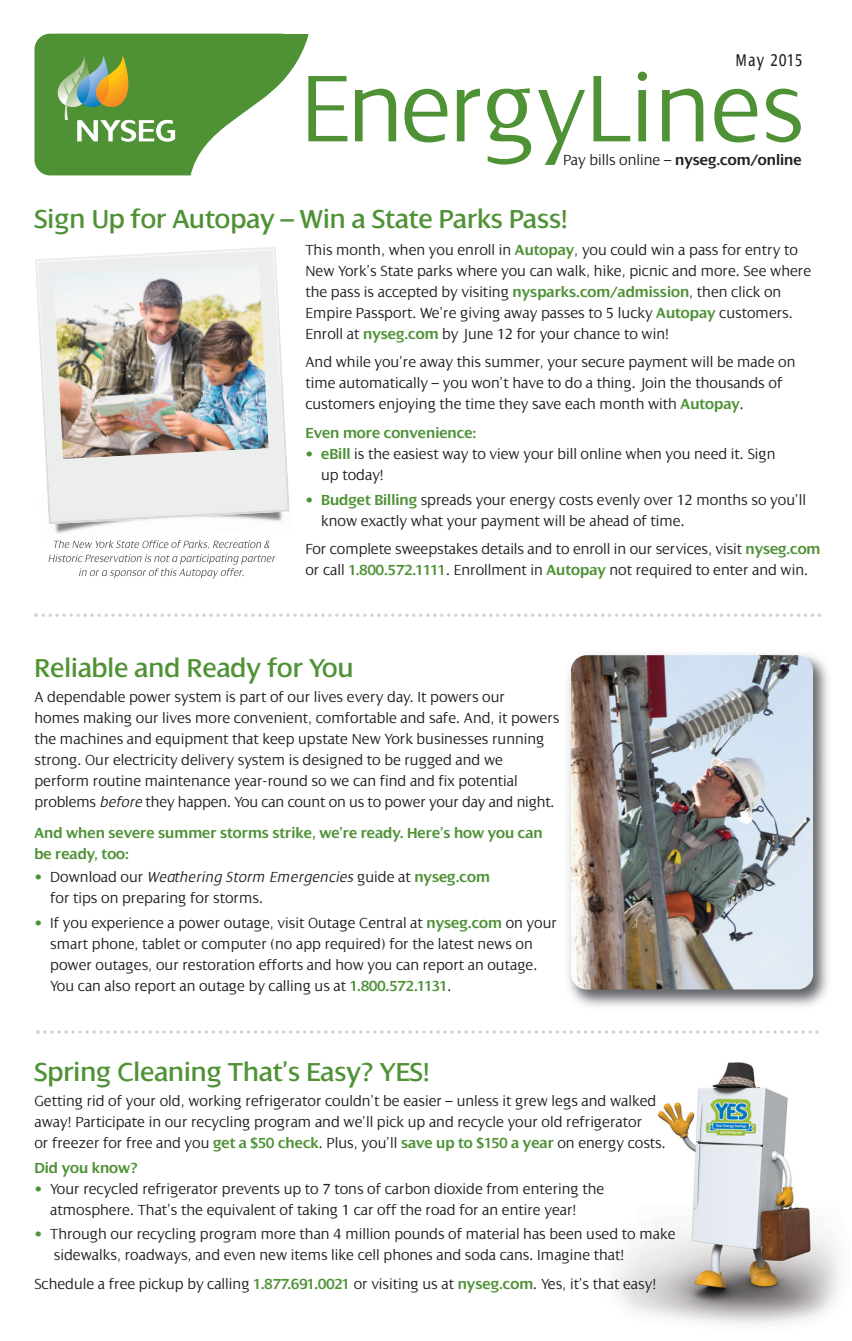
<style>
.page{position:relative;width:852px;height:1341px;background:#fff}
.page>*{position:absolute;margin:0;border:0;box-sizing:border-box;transform-origin:0 0}
.t1{font:300 102.02px "Dialog";color:#4f9236}
.t2{font:28px "Dialog";color:#4f9236}
.t3{font:condensed 18.38px "Dialog";letter-spacing:.08em;color:#231f20}
.t4{font:300 15.75px/21px "Dialog";color:#231f20}
.t5{font:600 15.75px/21px "Dialog";color:#4f9236}
.t6{font:600 15.75px "Dialog";color:#231f20}
.s1{font-weight:300}
.s2{font-weight:600;color:#4f9236}
.s3{color:#4f9236}
.s4{font-style:italic}
</style>
<div class="page">
<img style="left:616px;top:1062px;width:223px;height:262px">
<div style="left:34px;top:34px;width:263px;height:141px;background:#4f9236;border-radius:16px"></div>
<svg style="left:58px;top:55px;width:117px;height:87px"></svg>
<svg style="left:190px;top:33px;width:119px;height:143px"></svg>
<svg style="left:34px;top:613px;width:787px;height:4px"></svg>
<img style="left:568px;top:654px;width:260px;height:353px">
<img style="left:571px;top:655px;width:242px;height:334px;border-radius:16px">
<svg style="left:36px;top:1030px;width:782px;height:3px"></svg>
<img style="left:54px;top:524px;width:215px;height:17px">
<svg style="left:35px;top:247px;width:255px;height:277px"></svg>
<svg style="left:38px;top:250px;width:248px;height:270px;fill:#eceded"></svg>
<img style="left:53px;top:264px;width:215px;height:195px">
<svg style="left:54px;top:540px;width:99px;height:8px"></svg>
<svg style="left:48px;top:554px;width:80px;height:8px"></svg>
<svg style="left:79px;top:568px;width:90px;height:10px"></svg>
<p class="t3" style="left:736px;top:49px;width:68px">May 2015</p>
<h1 class="t1" style="left:300px;top:46px;width:505px">EnergyLines</h1>
<p class="t6" style="left:563px;top:150px;width:240px"><span class="s1">Pay bills online –</span> nyseg.com/online</p>
<h2 class="t2" style="left:34px;top:202px;width:535px">Sign Up for Autopay – Win a State Parks Pass!</h2>
<p class="t4" style="left:305px;top:239px;width:507px">This month, when you enroll in <span class="s2">Autopay</span>, you could win a pass for entry to New York’s State parks where you can walk, hike, picnic and more. See where the pass is accepted by visiting <span class="s2">nysparks.com/admission</span>, then click on Empire Passport. We’re giving away passes to 5 lucky <span class="s2">Autopay</span> customers.<br>Enroll at <span class="s2">nyseg.com</span> by June 12 for your chance to win!</p>
<p class="t4" style="left:305px;top:351px;width:491px">And while you’re away this summer, your secure payment will be made on time automatically – you won’t have to do a thing. Join the thousands of customers enjoying the time they save each month with <span class="s2">Autopay</span>.</p>
<p class="t5" style="left:305px;top:422px;width:172px">Even more convenience:</p>
<p class="t4" style="left:321px;top:443px;width:456px;text-indent:-16px"><span class="s3">•</span> <span class="s2">eBill</span> is the easiest way to view your bill online when you need it. Sign up today!</p>
<p class="t4" style="left:321px;top:489px;width:486px;text-indent:-16px"><span class="s3">•</span> <span class="s2">Budget Billing</span> spreads your energy costs evenly over 12 months so you’ll know exactly what your payment will be ahead of time.</p>
<p class="t4" style="left:305px;top:538px;width:516px">For complete sweepstakes details and to enroll in our services, visit <span class="s2">nyseg.com </span>or call <span class="s2">1.800.572.1111</span>. Enrollment in <span class="s2">Autopay</span> not required to enter and win.</p>
<h2 class="t2" style="left:34px;top:651px;width:320px">Reliable and Ready for You</h2>
<p class="t4" style="left:34px;top:686px;width:526px">A dependable power system is part of our lives every day. It powers our<br>homes making our lives more convenient, comfortable and safe. And, it powers the machines and equipment that keep upstate New York businesses running strong. Our electricity delivery system is designed to be rugged and we perform routine maintenance year-round so we can find and fix potential problems <span class="s4">before</span> they happen. You can count on us to power your day and night.</p>
<p class="t5" style="left:34px;top:822px;width:510px">And when severe summer storms strike, we’re ready. Here’s how you can be ready, too:</p>
<p class="t4" style="left:50px;top:865px;width:441px;text-indent:-16px"><span class="s3">•</span> Download our <span class="s4">Weathering Storm Emergencies</span> guide at <span class="s2">nyseg.com </span>for tips on preparing for storms.</p>
<p class="t4" style="left:50px;top:911px;width:508px;text-indent:-16px"><span class="s3">•</span> If you experience a power outage, visit Outage Central at <span class="s2">nyseg.com</span> on your smart phone, tablet or computer (no app required) for the latest news on power outages, our restoration efforts and how you can report an outage.<br>You can also report an outage by calling us at <span class="s2">1.800.572.1131</span>.</p>
<h2 class="t2" style="left:34px;top:1054px;width:396px">Spring Cleaning That’s Easy? YES!</h2>
<p class="t4" style="left:34px;top:1089px;width:633px">Getting rid of your old, working refrigerator couldn’t be easier – unless it grew legs and walked away! Participate in our recycling program and we’ll pick up and recycle your old refrigerator<br>or freezer for free and you <span class="s2">get a $50 check</span>. Plus, you’ll <span class="s2">save up to $150 a year</span> on energy costs.</p>
<p class="t5" style="left:34px;top:1156px;width:105px">Did you know?</p>
<p class="t4" style="left:50px;top:1177px;width:555px;text-indent:-16px"><span class="s3">•</span> Your recycled refrigerator prevents up to 7 tons of carbon dioxide from entering the atmosphere. That’s the equivalent of taking 1 car off the road for an entire year!</p>
<p class="t4" style="left:54px;top:1223px;width:623px;text-indent:-19px"><span class="s3">•</span> Through our recycling program more than 4 million pounds of material has been used to make sidewalks, roadways, and even new items like cell phones and soda cans. Imagine that!</p>
<p class="t4" style="left:34px;top:1272px;width:623px">Schedule a free pickup by calling <span class="s2">1.877.691.0021</span> or visiting us at <span class="s2">nyseg.com</span>. Yes, it’s that easy!</p>
</div>
